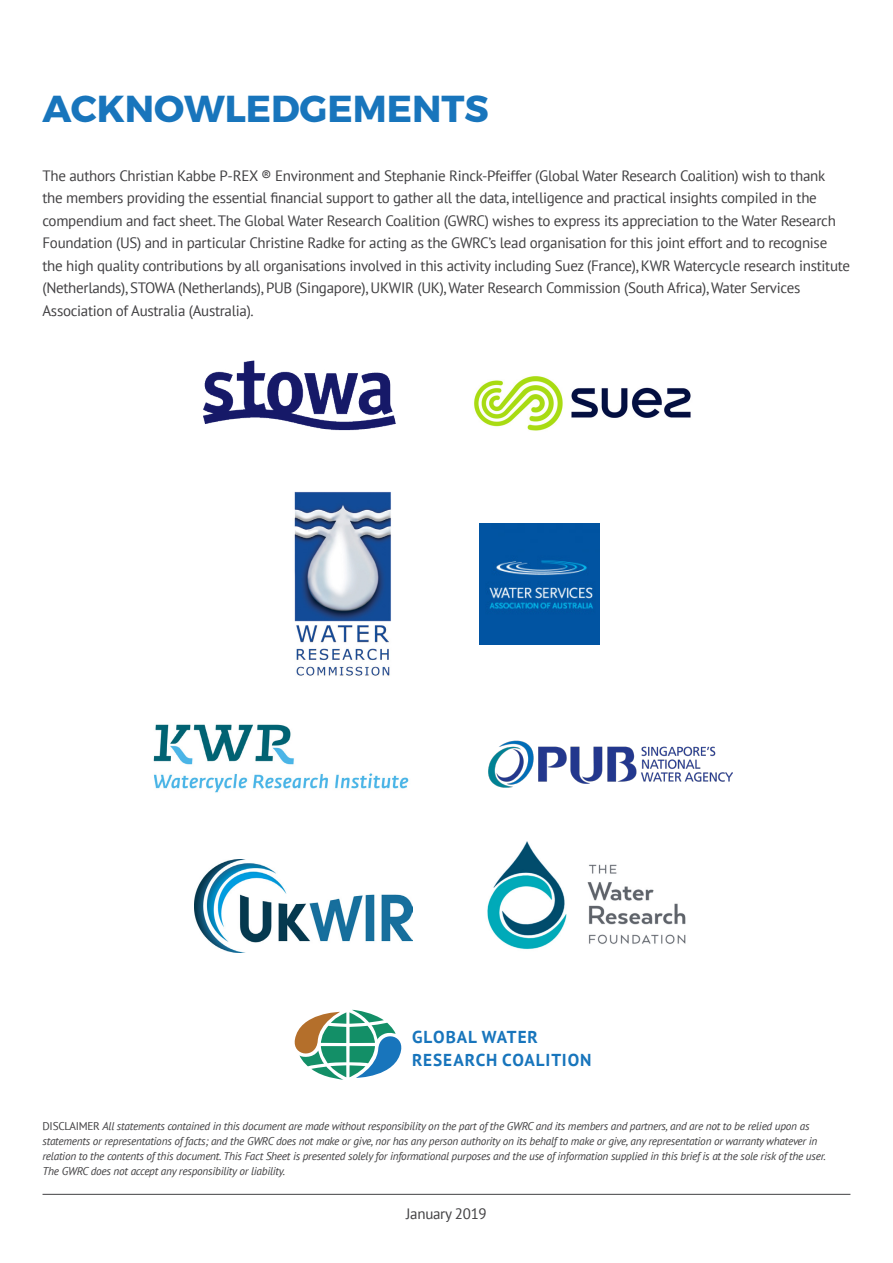
<style>
.page{position:relative;width:893px;height:1263px;background:#fff}
.page>*{position:absolute;margin:0;border:0;box-sizing:border-box;transform-origin:0 0}
.t1{font:700 37.5px "Montserrat";color:#1875bc}
.t2{font:700 17.25px/23px "PT Sans";letter-spacing:.05em;color:#1875bc}
.t3{font:15px/22.5px "PT Sans";letter-spacing:-.02em;color:#414042}
.t4{font:italic 11.25px/15px "PT Sans";letter-spacing:-.02em;color:#414042}
.s1{font-style:normal}
</style>
<div class="page">
<img style="left:474px;top:376px;width:217px;height:55px">
<img style="left:488px;top:740px;width:245px;height:48px">
<img style="left:479px;top:524px;width:120px;height:120px">
<img style="left:203px;top:360px;width:193px;height:71px">
<img style="left:294px;top:491px;width:97px;height:185px">
<img style="left:153px;top:724px;width:256px;height:69px">
<img style="left:195px;top:859px;width:217px;height:93px">
<img style="left:487px;top:841px;width:199px;height:109px">
<svg style="left:294px;top:1010px;width:108px;height:70px"></svg>
<hr style="left:43px;top:1194px;width:807px;height:1px;background:#414042">
<h1 class="t1" style="left:43px;top:85px;width:448px">ACKNOWLEDGEMENTS</h1>
<p class="t3" style="left:43px;top:164px;width:809px">The authors Christian Kabbe P-REX ® Environment and Stephanie Rinck-Pfeiffer (Global Water Research Coalition) wish to thank<br>the members providing the essential financial support to gather all the data, intelligence and practical insights compiled in the compendium and fact sheet. The Global Water Research Coalition (GWRC) wishes to express its appreciation to the Water Research Foundation (US) and in particular Christine Radke for acting as the GWRC’s lead organisation for this joint effort and to recognise the high quality contributions by all organisations involved in this activity including Suez (France), KWR Watercycle research institute (Netherlands), STOWA (Netherlands), PUB (Singapore), UKWIR (UK), Water Research Commission (South Africa), Water Services Association of Australia (Australia).</p>
<p class="t2" style="left:412px;top:1025px;width:181px">GLOBAL WATER<br>RESEARCH COALITION</p>
<p class="t4" style="left:43px;top:1118px;width:785px"><span class="s1">DISCLAIMER</span> All statements contained in this document are made without responsibility on the part of the GWRC and its members and partners, and are not to be relied upon as statements or representations of facts; and the GWRC does not make or give, nor has any person authority on its behalf to make or give, any representation or warranty whatever in relation to the contents of this document. This Fact Sheet is presented solely for informational purposes and the use of information supplied in this brief is at the sole risk of the user.<br>The GWRC does not accept any responsibility or liability.</p>
<p class="t3" style="left:406px;top:1202px;width:82px">January 2019</p>
</div>
